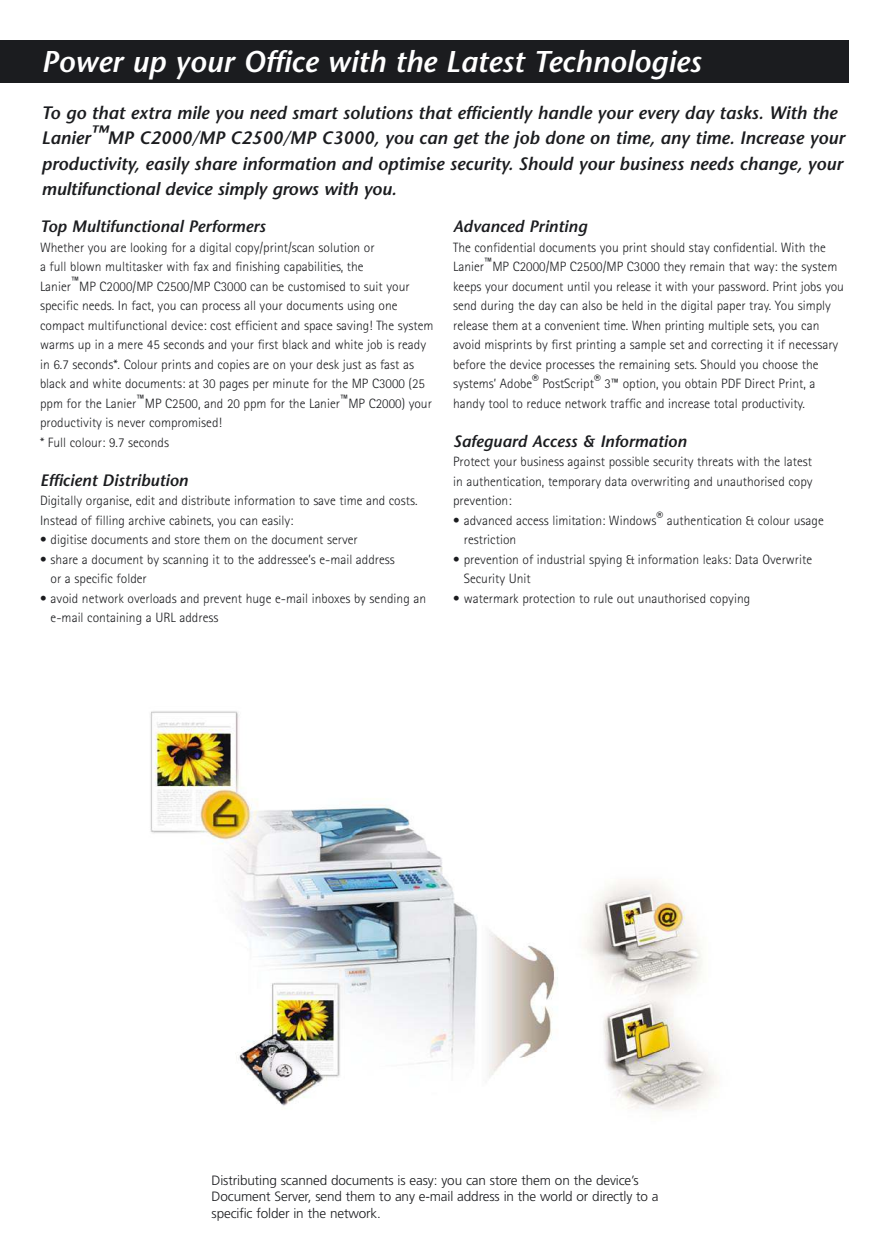
<style>
.page{position:relative;width:884px;height:1258px;background:#fff}
.page>*{position:absolute;margin:0;border:0;box-sizing:border-box;transform-origin:0 0}
.t1{font:italic 600 30px "Stone Sans";color:#fff}
.t2{font:italic 600 18px/25.5px "Stone Sans";color:#1b1c1f}
.t3{font:italic 600 17.7px "Stone Sans";letter-spacing:-.01em;color:#1b1c1f}
.t4{font:italic 600 16.5px "Stone Sans";color:#1b1c1f}
.t5{font:300 13.5px/19.5px "Rotis Sans Serif";color:#1b1c1f}
.t6{font:300 13.5px/16.5px "Frutiger";letter-spacing:-.01em;color:#1b1c1f}
.t7{font:300 13.35px "Rotis Sans Serif";letter-spacing:-.005em;color:#1b1c1f}
.s1{font-size:13.5px}
</style>
<div class="page">
<div style="left:0;top:40px;width:848px;height:43px;background:#1b1c1f"></div>
<img style="left:150px;top:711px;width:568px;height:401px">
<h1 class="t1" style="left:42px;top:50px;width:661px">Power up your Office with the Latest Technologies</h1>
<p class="t2" style="left:42px;top:102px;width:804px">To go that extra mile you need smart solutions that efficiently handle your every day tasks. With the<br>Lanier™MP C2000/MP C2500/MP C3000, you can get the job done on time, any time. Increase your productivity, easily share information and optimise security. Should your business needs change, your</p>
<h3 class="t3" style="left:42px;top:182px;width:356px">multifunctional device simply grows with you.</h3>
<p class="t4" style="left:40px;top:220px;width:227px">Top Multifunctional Performers</p>
<p class="t5" style="left:40px;top:238px;width:395px">Whether you are looking for a digital copy/print/scan solution or<br>a full blown multitasker with fax and finishing capabilities, the<br>Lanier™MP C2000/MP C2500/MP C3000 can be customised to suit your specific needs. In fact, you can process all your documents using one compact multifunctional device: cost efficient and space saving! The system warms up in a mere 45 seconds and your first black and white job is ready in 6.7 seconds*. Colour prints and copies are on your desk just as fast as black and white documents: at 30 pages per minute for the MP C3000 (25 ppm for the Lanier™MP C2500, and 20 ppm for the Lanier™MP C2000) your productivity is never compromised!<br>* Full colour: 9.7 seconds</p>
<p class="t4" style="left:40px;top:474px;width:150px">Efficient Distribution</p>
<p class="t5" style="left:40px;top:492px;width:379px">Digitally organise, edit and distribute information to save time and costs.<br>Instead of filling archive cabinets, you can easily:</p>
<p class="t5" style="left:40px;top:531px;width:319px">• digitise documents and store them on the document server</p>
<p class="t5" style="left:51px;top:550px;width:346px;text-indent:-11px">• share a document by scanning it to the addressee’s e-mail address or a specific folder</p>
<p class="t5" style="left:51px;top:589px;width:377px;text-indent:-11px">• avoid network overloads and prevent huge e-mail inboxes by sending an e-mail containing a URL address</p>
<p class="t4" style="left:453px;top:220px;width:135px">Advanced Printing</p>
<p class="t5" style="left:453px;top:238px;width:386px">The confidential documents you print should stay confidential. With the<br>Lanier™MP C2000/MP C2500/MP C3000 they remain that way: the system</p>
<p class="t7" style="left:453px;top:281px;width:392px"><span class="s1">keeps your</span> document until you release it with your password. <span class="s1">Print jobs you</span></p>
<p class="t5" style="left:453px;top:297px;width:387px">send during the day can also be held in the digital paper tray. You simply release them at a convenient time. When printing multiple sets, you can avoid misprints by first printing a sample set and correcting it if necessary before the device processes the remaining sets. Should you choose the systems’ Adobe® PostScript® 3™ option, you obtain PDF Direct Print, a handy tool to reduce network traffic and increase total productivity.</p>
<p class="t4" style="left:453px;top:435px;width:235px">Safeguard Access &amp; Information</p>
<p class="t5" style="left:453px;top:453px;width:361px;text-align:justify">Protect your business against possible security threats with the latest in authentication, temporary data overwriting and unauthorised copy prevention:</p>
<p class="t5" style="left:464px;top:511px;width:361px;text-indent:-11px">• advanced access limitation: Windows® authentication &amp; colour usage restriction</p>
<p class="t5" style="left:464px;top:550px;width:350px;text-indent:-11px">• prevention of industrial spying &amp; information leaks: Data Overwrite<br>Security Unit</p>
<p class="t5" style="left:453px;top:589px;width:299px">• watermark protection to rule out unauthorised copying</p>
<p class="t6" style="left:212px;top:1173px;width:448px">Distributing scanned documents is easy: you can store them on the device’s<br>Document Server, send them to any e-mail address in the world or directly to a specific folder in the network.</p>
</div>
